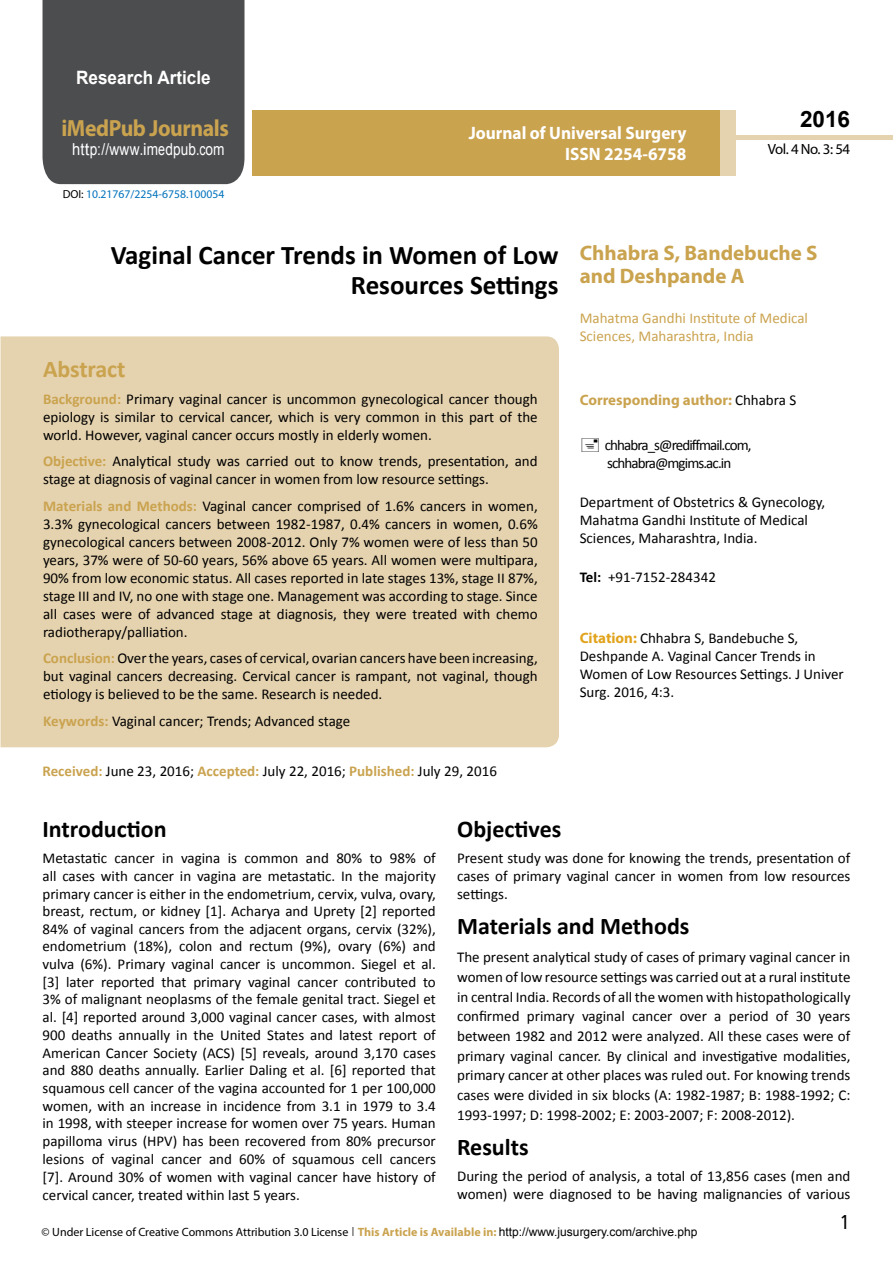
<style>
.page{position:relative;width:893px;height:1263px;background:#fff}
.page>*{position:absolute;margin:0;border:0;box-sizing:border-box;transform-origin:0 0}
.t1{font:700 27px/29.7px "Calibri";color:#000;text-align:right}
.t2{font:25.5px "Tunga";color:#000}
.t3{font:700 24px "Calibri";color:#000}
.t4{font:700 24px "Calibri";letter-spacing:-.005em;color:#caa34f}
.t5{font:700 23.4px "Myriad Pro";letter-spacing:-.02em;color:#caa34f;scale:.93 1}
.t6{font:700 22.5px "Arial";color:#000}
.t7{font:700 21px/23.4px "Myriad Pro";color:#caa34f}
.t8{font:700 18.45px "Arial";color:#fff;scale:.93 1}
.t9{font:700 18px/21.6px "Myriad Pro";color:#fff;text-align:right;scale:.96 1}
.t10{font:16.5px "Arial";letter-spacing:.01em;color:#fff;scale:.89 1}
.t11{font:15px/18px "Calibri";color:#000;text-align:justify}
.t12{font:15px/18px "Calibri";color:#caa34f}
.t13{font:15px/18px "Calibri";letter-spacing:-.06em;color:#000}
.t14{font:700 15px "Myriad Pro";color:#caa34f}
.t15{font:14.85px "Myriad Pro";letter-spacing:-.03em;color:#000}
.t16{font:12px "Myriad Pro";color:#000}
.t17{font:11.7px "Myriad Pro";color:#0072bc}
.s1{font-family:"Calibri"}
.s2{color:#000}
.s3{font-weight:700;color:#caa34f}
.s4{font-family:"Calibri";font-weight:400;color:#000}
.s5{font-weight:700}
.s6{font-family:"Myriad Pro";font-weight:700;color:#e1a31b}
.s7{font-family:"Tunga"}
.s8{font-family:"Arial"}
</style>
<div class="page">
<div style="left:43px;top:0;width:201px;height:184px;background:#4c4d4f"></div>
<div style="left:252px;top:110px;width:469px;height:66px;background:#caa34f"></div>
<div style="left:720px;top:110px;width:16px;height:66px;background:#e5d2ae"></div>
<div style="left:736px;top:135px;width:157px;height:5px;background:#e5d2ae"></div>
<div style="left:1px;top:336px;width:558px;height:411px;background:#e5d2ae"></div>
<p class="t8" style="left:76px;top:65px;width:146px">Research Article</p>
<h3 class="t5" style="left:61px;top:113px;width:181px">iMedPub Journals</h3>
<p class="t10" style="left:72px;top:139px;width:173px">http://www<span class="s1">.</span>imedpub<span class="s1">.</span>com</p>
<p class="t17" style="left:63px;top:187px;width:163px"><span class="s2">DOI:</span> 10.21767/2254-6758.100054</p>
<p class="t9" style="left:469px;top:121px;width:228px">Journal of Universal Surgery<br>ISSN 2254-6758</p>
<h3 class="t6" style="left:800px;top:104px;width:52px">2016</h3>
<p class="t15" style="left:768px;top:140px;width:84px">Vol. 4 No. 3: 54</p>
<h1 class="t1" style="left:111px;top:240px;width:449px">Vaginal Cancer Trends in Women of Low<br>Resources Settings</h1>
<h3 class="t4" style="left:43px;top:354px;width:84px">Abstract</h3>
<p class="t11" style="left:43px;top:390px;width:496px"><span class="s3">Background:</span> Primary vaginal cancer is uncommon gynecological cancer though epiology is similar to cervical cancer, which is very common in this part of the world. However, vaginal cancer occurs mostly in elderly women.</p>
<p class="t11" style="left:43px;top:452px;width:496px"><span class="s3">Objective:</span> Analytical study was carried out to know trends, presentation, and stage at diagnosis of vaginal cancer in women from low resource settings.</p>
<p class="t11" style="left:43px;top:497px;width:496px"><span class="s3">Materials and Methods:</span> Vaginal cancer comprised of 1.6% cancers in women, 3.3% gynecological cancers between 1982-1987, 0.4% cancers in women, 0.6% gynecological cancers between 2008-2012. Only 7% women were of less than 50 years, 37% were of 50-60 years, 56% above 65 years. All women were multipara, 90% from low economic status. All cases reported in late stages 13%, stage II 87%, stage III and IV, no one with stage one. Management was according to stage. Since all cases were of advanced stage at diagnosis, they were treated with chemo radiotherapy/palliation.</p>
<p class="t11" style="left:43px;top:649px;width:496px"><span class="s3">Conclusion:</span> Over the years, cases of cervical, ovarian cancers have been increasing, but vaginal cancers decreasing. Cervical cancer is rampant, not vaginal, though etiology is believed to be the same. Research is needed.</p>
<p class="t11" style="left:43px;top:712px;width:309px"><span class="s3">Keywords:</span> Vaginal cancer; Trends; Advanced stage</p>
<p class="t11" style="left:43px;top:762px;width:456px"><span class="s3">Received:</span> June 23, 2016; <span class="s3">Accepted:</span> July 22, 2016; <span class="s3">Published:</span> July 29, 2016</p>
<h3 class="t7" style="left:580px;top:240px;width:239px">Chhabra S, Bandebuche S and Deshpande A</h3>
<p class="t12" style="left:580px;top:309px;width:230px">Mahatma Gandhi Institute of Medical<br>Sciences, Maharashtra, India</p>
<p class="t14" style="left:580px;top:390px;width:218px">Corresponding author: <span class="s4">Chhabra S</span></p>
<p class="t13" style="left:605px;top:436px;width:148px">chhabra_s@rediffmail.com, schhabra@mgims.ac.in</p>
<p class="t11" style="left:580px;top:493px;width:247px;text-align:left">Department of Obstetrics &amp; Gynecology,<br>Mahatma Gandhi Institute of Medical<br>Sciences, Maharashtra, India.</p>
<p class="t11" style="left:580px;top:568px;width:138px"><span class="s5">Tel:</span> +91-7152-284342</p>
<p class="t11" style="left:580px;top:629px;width:266px;text-align:left"><span class="s6">Citation:</span> Chhabra S, Bandebuche S,<br>Deshpande A. Vaginal Cancer Trends in<br>Women of Low Resources Settings. J Univer<br>Surg. 2016, 4:3.</p>
<h3 class="t3" style="left:43px;top:814px;width:126px">Introduction</h3>
<p class="t11" style="left:43px;top:850px;width:395px">Metastatic cancer in vagina is common and 80% to 98% of all cases with cancer in vagina are metastatic. In the majority primary cancer is either in the endometrium, cervix, vulva, ovary, breast, rectum, or kidney [1]. Acharya and Uprety [2] reported 84% of vaginal cancers from the adjacent organs, cervix (32%), endometrium (18%), colon and rectum (9%), ovary (6%) and vulva (6%). Primary vaginal cancer is uncommon. Siegel et al. [3] later reported that primary vaginal cancer contributed to 3% of malignant neoplasms of the female genital tract. Siegel et al. [4] reported around 3,000 vaginal cancer cases, with almost 900 deaths annually in the United States and latest report of American Cancer Society (ACS) [5] reveals, around 3,170 cases and 880 deaths annually. Earlier Daling et al. [6] reported that squamous cell cancer of the vagina accounted for 1 per 100,000 women, with an increase in incidence from 3.1 in 1979 to 3.4 in 1998, with steeper increase for women over 75 years. Human papilloma virus (HPV) has been recovered from 80% precursor lesions of vaginal cancer and 60% of squamous cell cancers [7]. Around 30% of women with vaginal cancer have history of cervical cancer, treated within last 5 years.</p>
<h3 class="t3" style="left:457px;top:814px;width:106px">Objectives</h3>
<p class="t11" style="left:457px;top:849px;width:395px">Present study was done for knowing the trends, presentation of cases of primary vaginal cancer in women from low resources settings.</p>
<h3 class="t3" style="left:457px;top:911px;width:234px">Materials and Methods</h3>
<p class="t11" style="left:457px;top:948px;width:395px;line-height:19.6px">The present analytical study of cases of primary vaginal cancer in women of low resource settings was carried out at a rural institute in central India. Records of all the women with histopathologically confirmed primary vaginal cancer over a period of 30 years between 1982 and 2012 were analyzed. All these cases were of primary vaginal cancer. By clinical and investigative modalities, primary cancer at other places was ruled out. For knowing trends cases were divided in six blocks (A: 1982-1987; B: 1988-1992; C:<br>1993-1997; D: 1998-2002; E: 2003-2007; F: 2008-2012).</p>
<h3 class="t3" style="left:457px;top:1131px;width:73px">Results</h3>
<p class="t11" style="left:457px;top:1167px;width:395px">During the period of analysis, a total of 13,856 cases (men and women) were diagnosed to be having malignancies of various</p>
<p class="t16" style="left:42px;top:1224px;width:657px">© Under License of Creative Commons Attribution 3.0 License <span class="s7">|</span> <span class="s3">This Article is Available in:</span> <span class="s8">http://www.jusurgery.com/archive.php</span></p>
<h2 class="t2" style="left:841px;top:1205px;width:9px">1</h2>
</div>
